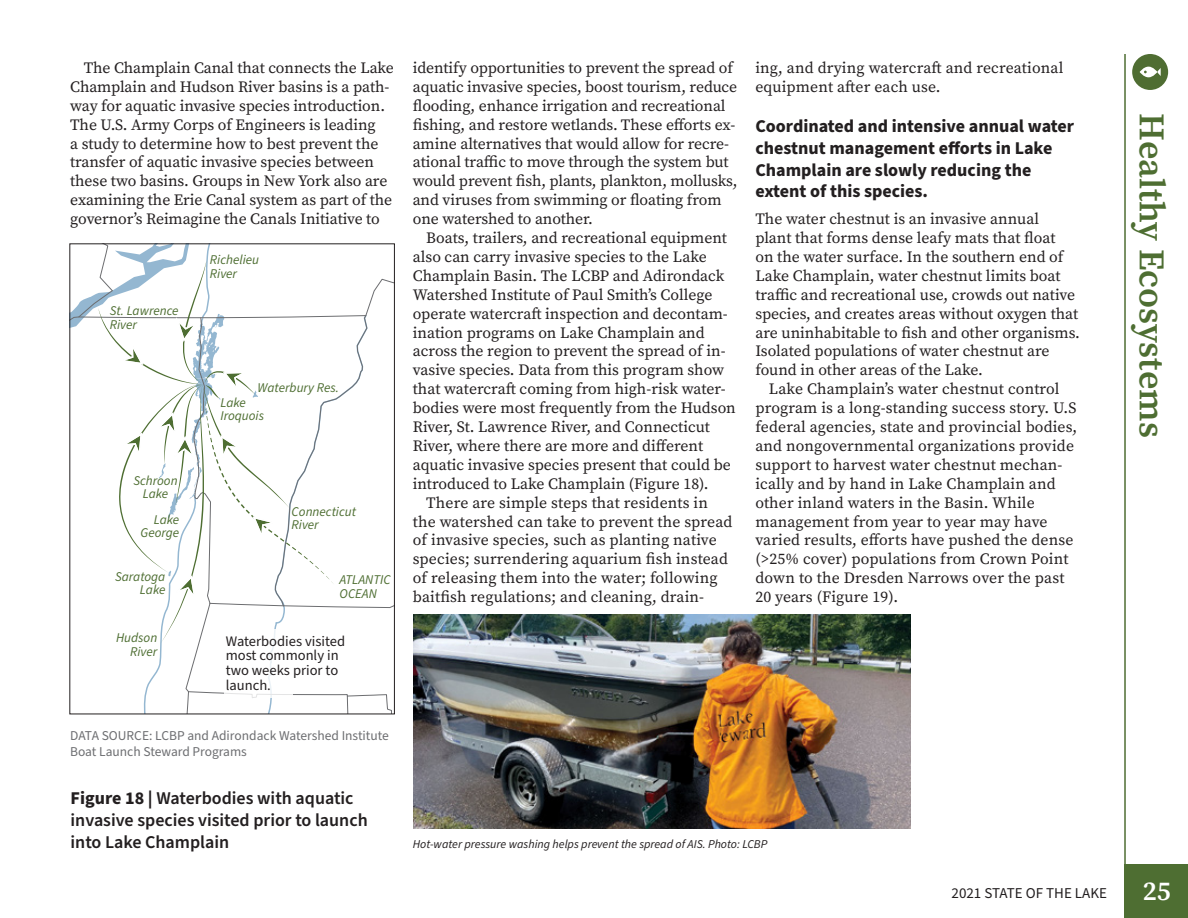
<style>
.page{position:relative;width:1188px;height:918px;background:#fff}
.page>*{position:absolute;margin:0;border:0;box-sizing:border-box;transform-origin:0 0}
.t1{font:600 36px "Source Serif Pro";color:#4e6e32}
.t2{font:600 27px "Source Serif Pro";color:#fff}
.Section_Opener{font:700 18px/21.6px "Source Sans Pro";color:#231f20}
.Figure_Title{font:600 18px/21.6px "Source Sans Pro";color:#231f20}
.Body_Text_-_Indent{font:15.75px/18.9px "Source Serif Pro";color:#231f20}
.Body_Text_-_No_Inden{font:15.75px/18.9px "Source Serif Pro";color:#231f20}
.t3{font:15px "Source Sans Pro";color:#231f20}
.t4{font:14.55px/14.5px "Source Sans Pro";color:#231f20}
.Notes_-_Data_Sources{font:13.5px/16.2px "Source Sans Pro";color:#6d6e71}
.t5{font:italic 13.35px/13.4px "Source Sans Pro";color:#4e6e32}
.Indicator_table_note{font:italic 12px "Source Sans Pro";color:#231f20}
.s1{font-weight:700}
</style>
<div class="page">
<svg style="left:71px;top:245px;width:322px;height:467px"></svg>
<div style="left:224px;top:629px;width:69px;height:68px;background:#fff"></div>
<div style="left:69px;top:243px;width:326px;height:471px;border:1px solid #231f20"></div>
<img style="left:413px;top:615px;width:498px;height:214px">
<div style="left:1124px;top:864px;width:64px;height:54px;background:#4e6e32"></div>
<div style="left:1132px;top:54px;width:36px;height:36px;background:#4f6d32;border-radius:50%"></div>
<svg style="left:1140px;top:67px;width:21px;height:10px"></svg>
<hr style="left:1124px;top:54px;width:2px;height:810px;background:#4e6e32">
<p class="Body_Text_-_Indent" style="left:70px;top:58px;width:325px;text-indent:14px">The Champlain Canal that connects the Lake Champlain and Hudson River basins is a path&shy;way for aquatic invasive species introduction.<br>The U.S. Army Corps of Engineers is leading<br>a study to determine how to best prevent the transfer of aquatic invasive species between these two basins. Groups in New York also are examining the Erie Canal system as part of the governor’s Reimagine the Canals Initiative to</p>
<p class="t5" style="left:110px;top:305px;width:70px">St. Lawrence<br>River</p>
<p class="t5" style="left:133px;top:474px;width:46px;text-align:center">Schroon<br>Lake</p>
<p class="t5" style="left:210px;top:254px;width:51px">Richelieu<br>River</p>
<p class="t5" style="left:258px;top:381px;width:83px">Waterbury Res.</p>
<p class="t5" style="left:220px;top:396px;width:45px">Lake<br>Iroquois</p>
<p class="t5" style="left:141px;top:513px;width:40px;text-align:right">Lake<br>George</p>
<p class="t5" style="left:292px;top:505px;width:66px">Connecticut<br>River</p>
<p class="t5" style="left:115px;top:570px;width:52px;text-align:right">Saratoga<br>Lake</p>
<p class="t5" style="left:116px;top:632px;width:43px;text-align:right">Hudson<br>River</p>
<p class="t5" style="left:340px;top:574px;width:53px">ATLANTIC<br>OCEAN</p>
<p class="t4" style="left:226px;top:634px;width:121px">Waterbodies visited most commonly in two weeks prior to launch.</p>
<p class="Notes_-_Data_Sources" style="left:70px;top:728px;width:320px">DATA SOURCE: LCBP and Adirondack Watershed Institute<br>Boat Launch Steward Programs</p>
<p class="Figure_Title" style="left:71px;top:788px;width:299px"><span class="s1">Figure 18 |</span> Waterbodies with aquatic invasive species visited prior to launch into Lake Champlain</p>
<p class="Body_Text_-_Indent" style="left:413px;top:58px;width:326px">identify opportunities to prevent the spread of aquatic invasive species, boost tourism, reduce flooding, enhance irrigation and recreational fishing, and restore wetlands. These efforts ex&shy;amine alternatives that would allow for recre&shy;ational traffic to move through the system but would prevent fish, plants, plankton, mollusks, and viruses from swimming or floating from one watershed to another.</p>
<p class="Body_Text_-_Indent" style="left:413px;top:228px;width:325px;text-indent:14px">Boats, trailers, and recreational equipment also can carry invasive species to the Lake Champlain Basin. The LCBP and Adirondack Watershed Institute of Paul Smith’s College operate watercraft inspection and decontam&shy;ination programs on Lake Champlain and across the region to prevent the spread of in&shy;vasive species. Data from this program show that watercraft coming from high-risk water&shy;bodies were most frequently from the Hudson River, St. Lawrence River, and Connecticut River, where there are more and different aquatic invasive species present that could be introduced to Lake Champlain (Figure 18).</p>
<p class="Body_Text_-_Indent" style="left:413px;top:493px;width:321px;text-indent:14px">There are simple steps that residents in the watershed can take to prevent the spread of invasive species, such as planting native species; surrendering aquarium fish instead of releasing them into the water; following baitfish regulations; and cleaning, drain-</p>
<p class="Body_Text_-_Indent" style="left:755px;top:58px;width:310px">ing, and drying watercraft and recreational equipment after each use.</p>
<p class="Section_Opener" style="left:755px;top:116px;width:320px">Coordinated and intensive annual water chestnut management efforts in Lake Champlain are slowly reducing the extent of this species.</p>
<p class="Body_Text_-_No_Inden" style="left:755px;top:209px;width:326px">The water chestnut is an invasive annual<br>plant that forms dense leafy mats that float<br>on the water surface. In the southern end of Lake Champlain, water chestnut limits boat traffic and recreational use, crowds out native species, and creates areas without oxygen that are uninhabitable to fish and other organisms.<br>Isolated populations of water chestnut are found in other areas of the Lake.</p>
<p class="Body_Text_-_Indent" style="left:755px;top:379px;width:323px;text-indent:13px">Lake Champlain’s water chestnut control program is a long-standing success story. U.S federal agencies, state and provincial bodies, and nongovernmental organizations provide support to harvest water chestnut mechan&shy;ically and by hand in Lake Champlain and other inland waters in the Basin. While management from year to year may have varied results, efforts have pushed the dense (&gt;25% cover) populations from Crown Point down to the Dresden Narrows over the past 20 years (Figure 19).</p>
<p class="Indicator_table_note" style="left:413px;top:836px;width:356px">Hot-water pressure washing helps prevent the spread of AIS. Photo: LCBP</p>
<p class="t3" style="left:952px;top:883px;width:157px">2021 STATE OF THE LAKE</p>
<h1 class="t1" style="left:1176px;top:113px;width:326px;rotate:90deg">Healthy Ecosystems</h1>
<h2 class="t2" style="left:1143px;top:873px;width:30px">25</h2>
</div>
